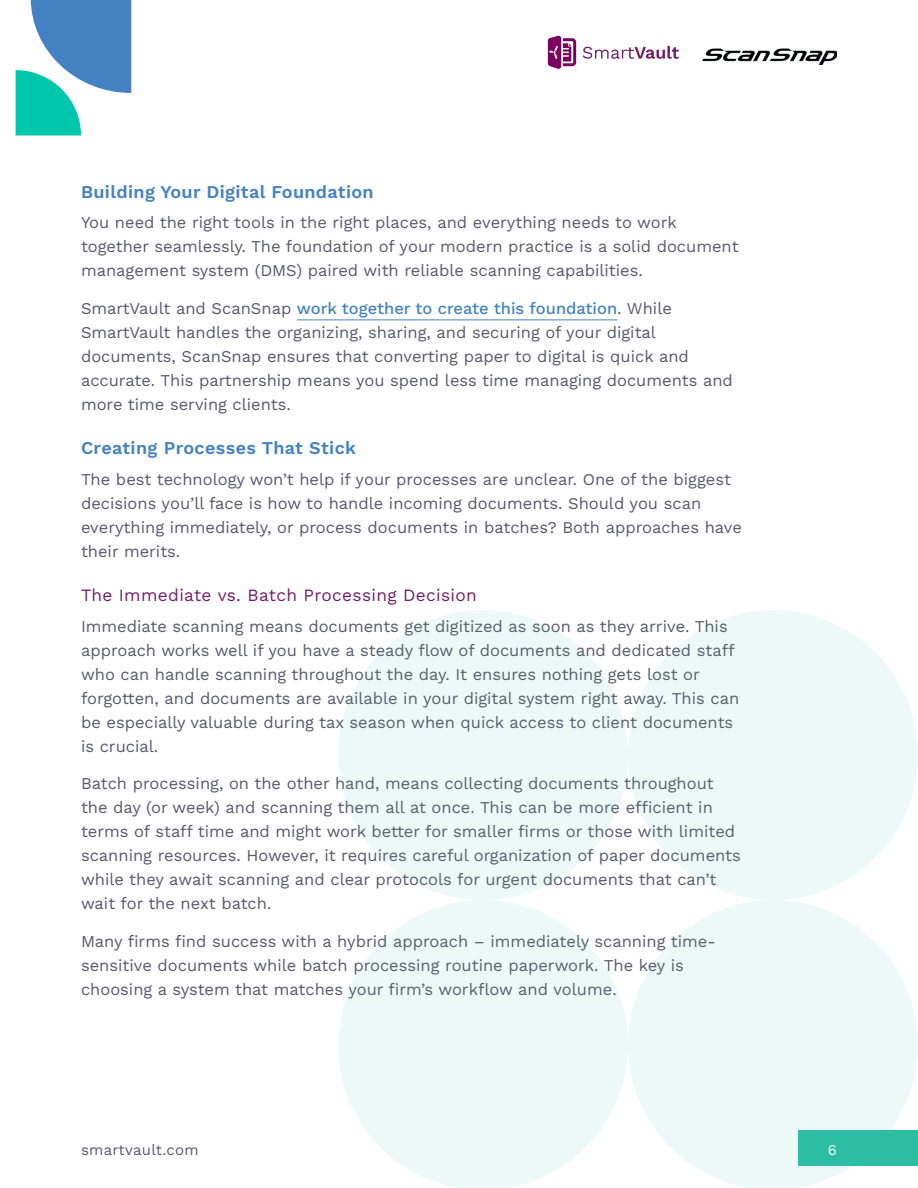
<style>
.page{position:relative;width:918px;height:1188px;background:#fff}
.page>*{position:absolute;margin:0;border:0;box-sizing:border-box;transform-origin:0 0}
.Subhead_B{font:600 18px "Work Sans";letter-spacing:.02em;color:#4482c4}
.Subhead_C{font:17.25px "Work Sans";letter-spacing:.02em;color:#741d66}
.Body_Text{font:16.5px/24px "Work Sans";color:#59596b}
.t1{font:15px "Work Sans";letter-spacing:.02em;color:#59596b}
.t2{font:15px "Work Sans";color:#fff}
.s1{color:#4482c4}
</style>
<div class="page">
<svg style="left:583px;top:46px;width:96px;height:13px"></svg>
<svg style="left:548px;top:36px;width:28px;height:33px"></svg>
<img style="left:702px;top:48px;width:135px;height:16px">
<hr style="left:297px;top:320px;width:320px;height:1px;background:#4482c4">
<div style="left:338px;top:610px;width:290px;height:290px;background:#ecf9f7;border-radius:50%"></div>
<div style="left:628px;top:610px;width:290px;height:290px;background:#ecf9f7;border-radius:50%"></div>
<svg style="left:338px;top:900px;width:290px;height:288px;fill:#ecf9f7"></svg>
<svg style="left:628px;top:900px;width:290px;height:288px;fill:#ecf9f7"></svg>
<svg style="left:16px;top:0;width:115px;height:135px"></svg>
<p class="Subhead_B" style="left:81px;top:178px;width:294px">Building Your Digital Foundation</p>
<p class="Body_Text" style="left:81px;top:210px;width:659px">You need the right tools in the right places, and everything needs to work together seamlessly. The foundation of your modern practice is a solid document management system (DMS) paired with reliable scanning capabilities.</p>
<p class="Body_Text" style="left:81px;top:296px;width:653px">SmartVault and ScanSnap <span class="s1">work together to create this foundation</span>. While SmartVault handles the organizing, sharing, and securing of your digital documents, ScanSnap ensures that converting paper to digital is quick and accurate. This partnership means you spend less time managing documents and more time serving clients.</p>
<p class="Subhead_B" style="left:81px;top:434px;width:277px">Creating Processes That Stick</p>
<p class="Body_Text" style="left:81px;top:467px;width:663px">The best technology won’t help if your processes are unclear. One of the biggest decisions you’ll face is how to handle incoming documents. Should you scan everything immediately, or process documents in batches? Both approaches have their merits.</p>
<p class="Subhead_C" style="left:81px;top:582px;width:397px">The Immediate vs. Batch Processing Decision</p>
<p class="Body_Text" style="left:81px;top:614px;width:660px">Immediate scanning means documents get digitized as soon as they arrive. This approach works well if you have a steady flow of documents and dedicated staff who can handle scanning throughout the day. It ensures nothing gets lost or forgotten, and documents are available in your digital system right away. This can be especially valuable during tax season when quick access to client documents is crucial.</p>
<p class="Body_Text" style="left:81px;top:771px;width:661px">Batch processing, on the other hand, means collecting documents throughout the day (or week) and scanning them all at once. This can be more efficient in terms of staff time and might work better for smaller firms or those with limited scanning resources. However, it requires careful organization of paper documents while they await scanning and clear protocols for urgent documents that can’t wait for the next batch.</p>
<p class="Body_Text" style="left:81px;top:929px;width:636px">Many firms find success with a hybrid approach – immediately scanning time&shy;sensitive documents while batch processing routine paperwork. The key is choosing a system that matches your firm’s workflow and volume.</p>
<p class="t1" style="left:81px;top:1138px;width:119px">smartvault.com</p>
<p class="t2" style="left:828px;top:1138px;width:11px">6</p>
</div>
